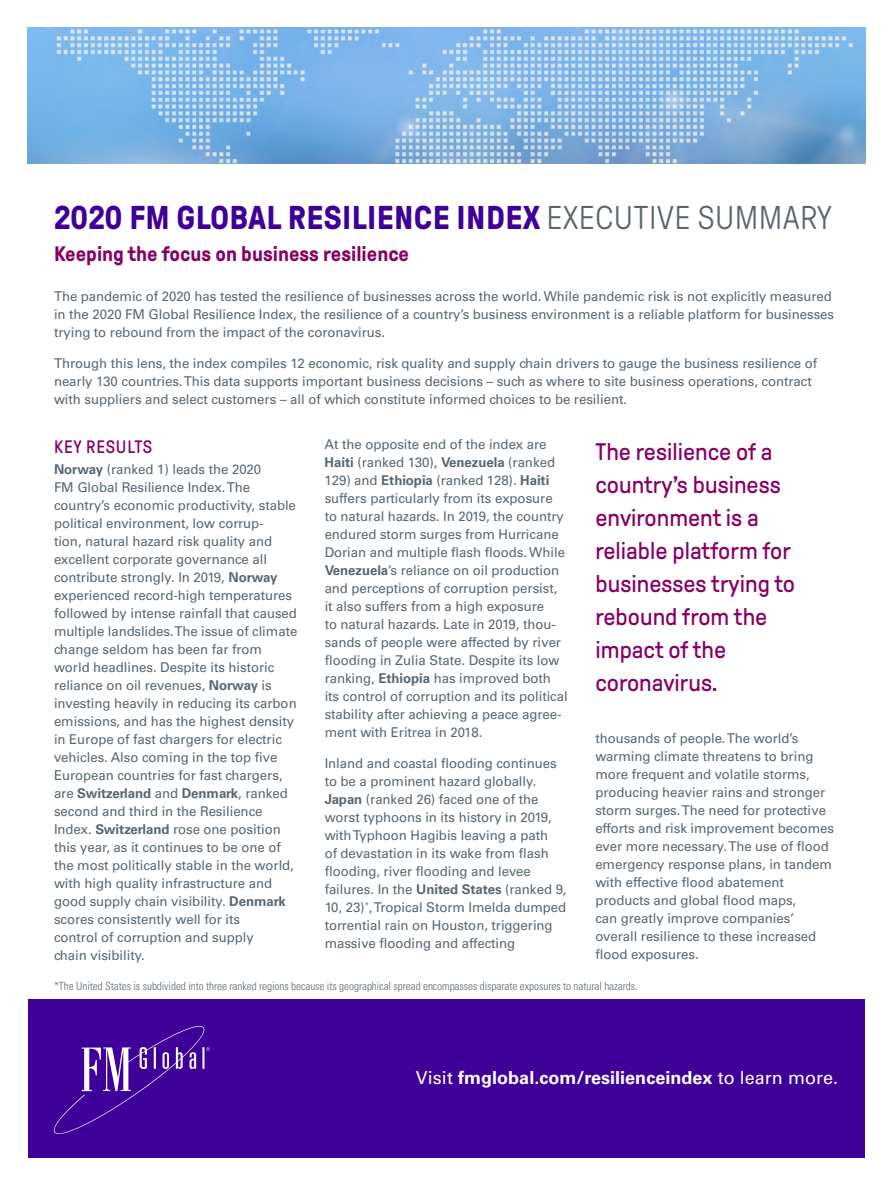
<style>
.page{position:relative;width:893px;height:1188px;background:#fff}
.page>*{position:absolute;margin:0;border:0;box-sizing:border-box;transform-origin:0 0}
.t1{font:700 33px "GT Pressura Pro";letter-spacing:.01em;color:#3f0099}
.t2{font:24px/33px "GT Pressura Pro";color:#860164}
.t3{font:700 21px "GT Pressura Pro";color:#860164}
.t4{font:700 18px "Univers LT Std";color:#fff}
.t5{font:18px "GT Pressura Pro";letter-spacing:.04em;color:#860164}
.t6{font:13.5px/18px "Univers LT Std";letter-spacing:-.005em;color:#596670}
.t7{font:300 condensed 11.25px "Univers LT Std";letter-spacing:-.005em;color:#596670}
.s1{font-weight:300;color:#596670}
.s2{font-weight:700}
.s3{font-weight:400}
</style>
<div class="page">
<img style="left:27px;top:27px;width:839px;height:136px">
<div style="left:28px;top:999px;width:836px;height:159px;background:#3f0099"></div>
<svg style="left:54px;top:1026px;width:156px;height:108px"></svg>
<h1 class="t1" style="left:54px;top:200px;width:780px">2020 FM GLOBAL RESILIENCE INDEX <span class="s1">EXECUTIVE SUMMARY</span></h1>
<h3 class="t3" style="left:54px;top:242px;width:356px">Keeping the focus on business resilience</h3>
<p class="t6" style="left:54px;top:287px;width:782px">The pandemic of 2020 has tested the resilience of businesses across the world. While pandemic risk is not explicitly measured in the 2020 FM Global Resilience Index, the resilience of a country’s business environment is a reliable platform for businesses trying to rebound from the impact of the coronavirus.</p>
<p class="t6" style="left:54px;top:354px;width:765px">Through this lens, the index compiles 12 economic, risk quality and supply chain drivers to gauge the business resilience of nearly 130 countries. This data supports important business decisions – such as where to site business operations, contract with suppliers and select customers – all of which constitute informed choices to be resilient.</p>
<h3 class="t5" style="left:54px;top:437px;width:100px">KEY RESULTS</h3>
<p class="t6" style="left:54px;top:460px;width:245px"><span class="s2">Norway</span> (ranked 1) leads the 2020<br>FM Global Resilience Index. The country’s economic productivity, stable political environment, low corrup-<br>tion, natural hazard risk quality and excellent corporate governance all contribute strongly. In 2019, <span class="s2">Norway </span>experienced record-high temperatures followed by intense rainfall that caused multiple landslides. The issue of climate change seldom has been far from world headlines. Despite its historic reliance on oil revenues, <span class="s2">Norway</span> is investing heavily in reducing its carbon emissions, and has the highest density in Europe of fast chargers for electric vehicles. Also coming in the top five European countries for fast chargers, are <span class="s2">Switzerland</span> and <span class="s2">Denmark</span>, ranked second and third in the Resilience Index. <span class="s2">Switzerland</span> rose one position this year, as it continues to be one of the most politically stable in the world, with high quality infrastructure and good supply chain visibility. <span class="s2">Denmark </span>scores consistently well for its<br>control of corruption and supply<br>chain visibility.</p>
<p class="t6" style="left:325px;top:435px;width:245px">At the opposite end of the index are <span class="s2">Haiti</span> (ranked 130), <span class="s2">Venezuela</span> (ranked 129) and <span class="s2">Ethiopia</span> (ranked 128). <span class="s2">Haiti </span>suffers particularly from its exposure to natural hazards. In 2019, the country endured storm surges from Hurricane Dorian and multiple flash floods. While <span class="s2">Venezuela</span>’s reliance on oil production and perceptions of corruption persist, it also suffers from a high exposure<br>to natural hazards. Late in 2019, thou&shy;sands of people were affected by river flooding in Zulia State. Despite its low ranking, <span class="s2">Ethiopia</span> has improved both its control of corruption and its political stability after achieving a peace agree&shy;ment with Eritrea in 2018.</p>
<p class="t6" style="left:325px;top:755px;width:243px">Inland and coastal flooding continues to be a prominent hazard globally.<br><span class="s2">Japan</span> (ranked 26) faced one of the worst typhoons in its history in 2019, with Typhoon Hagibis leaving a path<br>of devastation in its wake from flash flooding, river flooding and levee failures. In the <span class="s2">United States</span> (ranked 9, 10, 23)<sup>*</sup>, Tropical Storm Imelda dumped torrential rain on Houston, triggering massive flooding and affecting</p>
<h2 class="t2" style="left:595px;top:435px;width:201px">The resilience of a country’s business environment is a reliable platform for businesses trying to rebound from the impact of the coronavirus.</h2>
<p class="t6" style="left:595px;top:729px;width:240px">thousands of people. The world’s warming climate threatens to bring more frequent and volatile storms, producing heavier rains and stronger storm surges. The need for protective efforts and risk improvement becomes ever more necessary. The use of flood emergency response plans, in tandem with effective flood abatement products and global flood maps,<br>can greatly improve companies’ overall resilience to these increased flood exposures.</p>
<p class="t7" style="left:54px;top:979px;width:585px">*The United States is subdivided into three ranked regions because its geographical spread encompasses disparate exposures to natural hazards.</p>
<h3 class="t4" style="left:416px;top:1068px;width:424px"><span class="s3">Visit</span> fmglobal.com/resilienceindex <span class="s3">to learn more.</span></h3>
</div>
